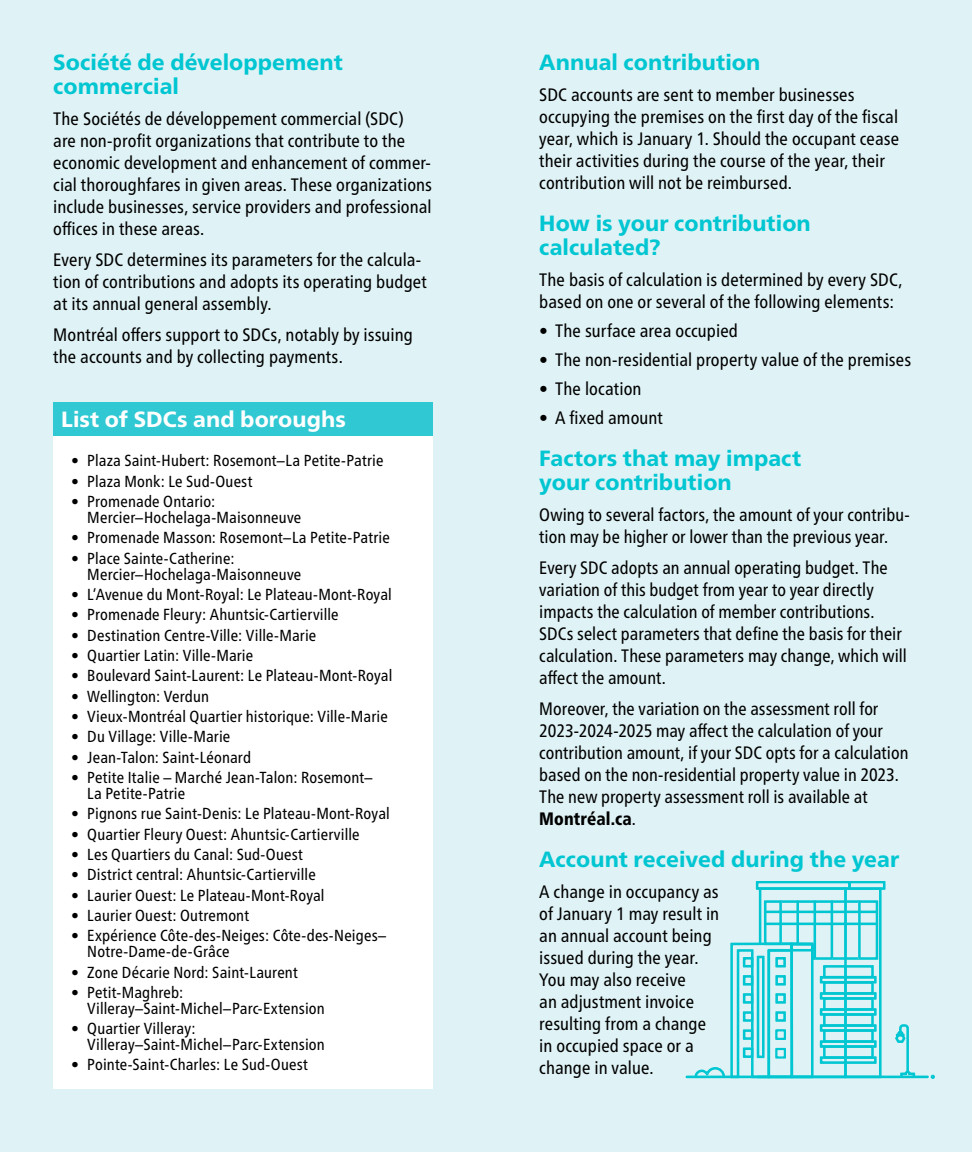
<style>
.page{position:relative;width:972px;height:1152px;background:#dff2f5}
.page>*{position:absolute;margin:0;border:0;box-sizing:border-box;transform-origin:0 0}
.t1{font:800 22px/24px "Frutiger Pro";color:#00c6d2}
.t2{font:800 22px "Frutiger Pro";letter-spacing:.005em;color:#fff}
.t3{font:condensed 18px/22px "Frutiger Pro";letter-spacing:.005em;color:#000}
.t4{font:condensed 16px/16px "Frutiger Pro";letter-spacing:.01em;color:#000}
.s1{font-weight:800}
</style>
<div class="page">
<div style="left:53px;top:402px;width:380px;height:34px;background:#2fc8d3"></div>
<div style="left:53px;top:436px;width:380px;height:652px;background:#fff"></div>
<svg style="left:894px;top:1024px;width:22px;height:52px"></svg>
<svg style="left:694px;top:882px;width:192px;height:197px"></svg>
<div style="left:779px;top:901px;width:3px;height:44px;border:1px solid #00c6d2"></div>
<div style="left:796px;top:901px;width:3px;height:44px;border:1px solid #00c6d2"></div>
<div style="left:831px;top:901px;width:2px;height:58px;border:1px solid #00c6d2"></div>
<div style="left:814px;top:901px;width:2px;height:58px;border:1px solid #00c6d2"></div>
<div style="left:858px;top:901px;width:3px;height:58px;border:1px solid #00c6d2"></div>
<div style="left:765px;top:911px;width:113px;height:2px;border:1px solid #00c6d2"></div>
<div style="left:765px;top:923px;width:113px;height:2px;border:1px solid #00c6d2"></div>
<hr style="left:687px;top:1076px;width:241px;height:2px;background:#00c6d2">
<svg style="left:931px;top:1075px;width:4px;height:4px"></svg>
<p class="t1" style="left:53px;top:50px;width:291px">Société de développement commercial</p>
<p class="t3" style="left:53px;top:108px;width:380px">The Sociétés de développement commercial (SDC)<br>are non-profit organizations that contribute to the economic development and enhancement of commer&shy;cial thoroughfares in given areas. These organizations include businesses, service providers and professional offices in these areas.</p>
<p class="t3" style="left:53px;top:249px;width:375px">Every SDC determines its parameters for the calcula&shy;tion of contributions and adopts its operating budget at its annual general assembly.</p>
<p class="t3" style="left:53px;top:324px;width:361px">Montréal offers support to SDCs, notably by issuing the accounts and by collecting payments.</p>
<p class="t2" style="left:61px;top:406px;width:286px">List of SDCs and boroughs</p>
<p class="t4" style="left:71px;top:453px;width:314px">• Plaza Saint-Hubert: Rosemont–La Petite-Patrie</p>
<p class="t4" style="left:71px;top:473px;width:183px">• Plaza Monk: Le Sud-Ouest</p>
<p class="t4" style="left:87px;top:493px;width:216px;text-indent:-16px">• Promenade Ontario:<br>Mercier–Hochelaga-Maisonneuve</p>
<p class="t4" style="left:71px;top:530px;width:320px">• Promenade Masson: Rosemont–La Petite-Patrie</p>
<p class="t4" style="left:87px;top:550px;width:216px;text-indent:-16px">• Place Sainte-Catherine:<br>Mercier–Hochelaga-Maisonneuve</p>
<p class="t4" style="left:71px;top:586px;width:322px">• L’Avenue du Mont-Royal: Le Plateau-Mont-Royal</p>
<p class="t4" style="left:71px;top:607px;width:269px">• Promenade Fleury: Ahuntsic-Cartierville</p>
<p class="t4" style="left:71px;top:627px;width:247px">• Destination Centre-Ville: Ville-Marie</p>
<p class="t4" style="left:71px;top:647px;width:184px">• Quartier Latin: Ville-Marie</p>
<p class="t4" style="left:71px;top:668px;width:323px">• Boulevard Saint-Laurent: Le Plateau-Mont-Royal</p>
<p class="t4" style="left:71px;top:688px;width:139px">• Wellington: Verdun</p>
<p class="t4" style="left:71px;top:708px;width:318px">• Vieux-Montréal Quartier historique: Ville-Marie</p>
<p class="t4" style="left:71px;top:729px;width:161px">• Du Village: Ville-Marie</p>
<p class="t4" style="left:71px;top:749px;width:181px">• Jean-Talon: Saint-Léonard</p>
<p class="t4" style="left:87px;top:769px;width:287px;text-indent:-16px">• Petite Italie – Marché Jean-Talon: Rosemont–<br>La Petite-Patrie</p>
<p class="t4" style="left:71px;top:806px;width:320px">• Pignons rue Saint-Denis: Le Plateau-Mont-Royal</p>
<p class="t4" style="left:71px;top:826px;width:290px">• Quartier Fleury Ouest: Ahuntsic-Cartierville</p>
<p class="t4" style="left:71px;top:846px;width:233px">• Les Quartiers du Canal: Sud-Ouest</p>
<p class="t4" style="left:71px;top:867px;width:246px">• District central: Ahuntsic-Cartierville</p>
<p class="t4" style="left:71px;top:887px;width:255px">• Laurier Ouest: Le Plateau-Mont-Royal</p>
<p class="t4" style="left:71px;top:907px;width:179px">• Laurier Ouest: Outremont</p>
<p class="t4" style="left:87px;top:928px;width:301px;text-indent:-16px">• Expérience Côte-des-Neiges: Côte-des-Neiges–<br>Notre-Dame-de-Grâce</p>
<p class="t4" style="left:71px;top:964px;width:228px">• Zone Décarie Nord: Saint-Laurent</p>
<p class="t4" style="left:87px;top:984px;width:239px;text-indent:-16px">• Petit-Maghreb:<br>Villeray–Saint-Michel–Parc-Extension</p>
<p class="t4" style="left:87px;top:1021px;width:239px;text-indent:-16px">• Quartier Villeray:<br>Villeray–Saint-Michel–Parc-Extension</p>
<p class="t4" style="left:71px;top:1057px;width:238px">• Pointe-Saint-Charles: Le Sud-Ouest</p>
<p class="t1" style="left:539px;top:50px;width:223px">Annual contribution</p>
<p class="t3" style="left:539px;top:84px;width:361px">SDC accounts are sent to member businesses occupying the premises on the first day of the fiscal year, which is January 1. Should the occupant cease their activities during the course of the year, their contribution will not be reimbursed.</p>
<p class="t1" style="left:539px;top:211px;width:273px">How is your contribution calculated?</p>
<p class="t3" style="left:539px;top:269px;width:365px">The basis of calculation is determined by every SDC, based on one or several of the following elements:</p>
<p class="t3" style="left:539px;top:320px;width:200px">• The surface area occupied</p>
<p class="t3" style="left:539px;top:349px;width:373px">• The non-residential property value of the premises</p>
<p class="t3" style="left:539px;top:378px;width:104px">• The location</p>
<p class="t3" style="left:539px;top:407px;width:125px">• A fixed amount</p>
<p class="t1" style="left:539px;top:446px;width:263px">Factors that may impact your contribution</p>
<p class="t3" style="left:539px;top:504px;width:372px">Owing to several factors, the amount of your contribu&shy;tion may be higher or lower than the previous year.</p>
<p class="t3" style="left:539px;top:557px;width:369px">Every SDC adopts an annual operating budget. The variation of this budget from year to year directly impacts the calculation of member contributions.<br>SDCs select parameters that define the basis for their calculation. These parameters may change, which will affect the amount.</p>
<p class="t3" style="left:539px;top:698px;width:371px">Moreover, the variation on the assessment roll for 2023-2024-2025 may affect the calculation of your contribution amount, if your SDC opts for a calculation based on the non-residential property value in 2023.<br>The new property assessment roll is available at <span class="s1">Montréal.ca</span>.</p>
<p class="t1" style="left:539px;top:847px;width:361px">Account received during the year</p>
<p class="t3" style="left:539px;top:881px;width:181px">A change in occupancy as of January 1 may result in an annual account being issued during the year.<br>You may also receive<br>an adjustment invoice resulting from a change in occupied space or a change in value.</p>
</div>
